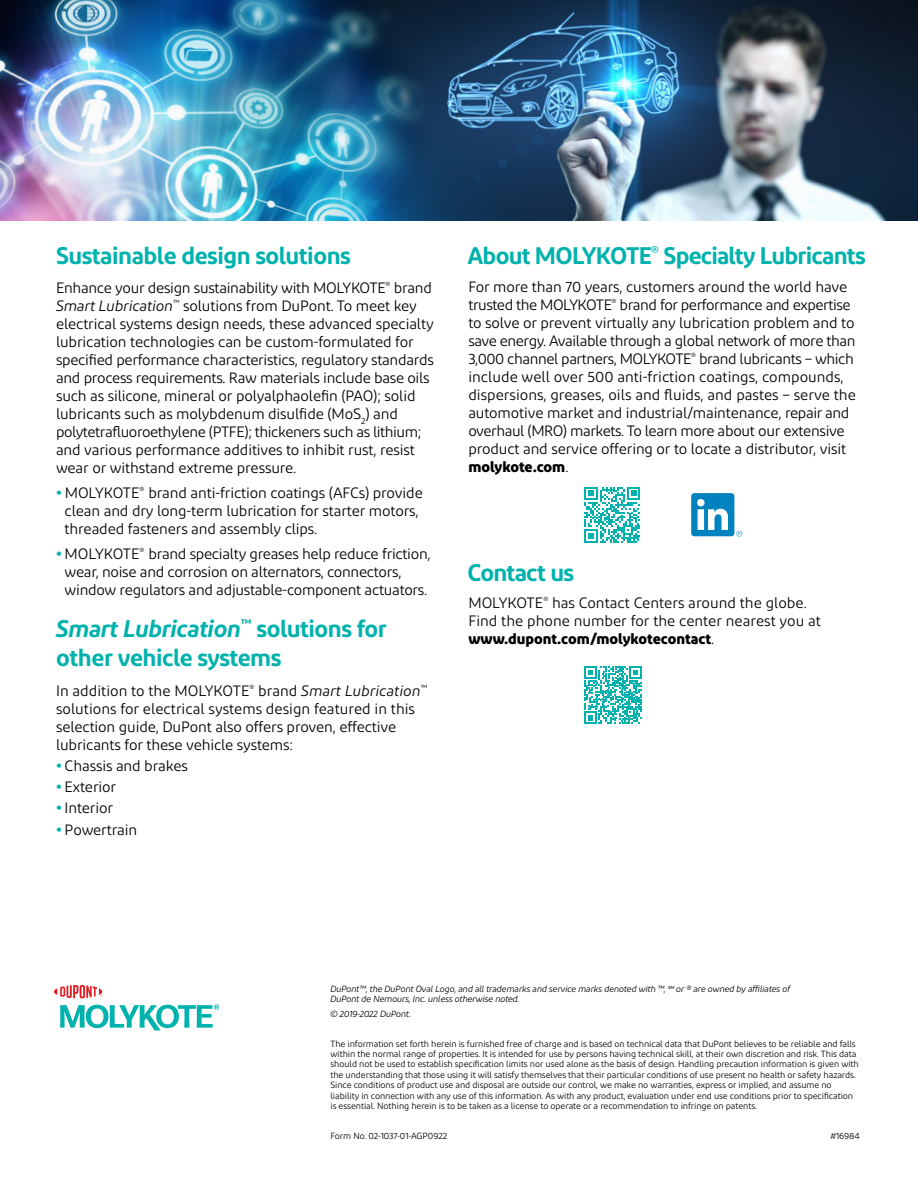
<style>
.page{position:relative;width:918px;height:1188px;background:#fff}
.page>*{position:absolute;margin:0;border:0;box-sizing:border-box;transform-origin:0 0}
.t1{font:600 24px/28.5px "Diodrum";letter-spacing:-.025em;color:#00b2ad}
.t2{font:15px/18px "Diodrum";letter-spacing:-.01em;color:#000}
.t3{font:9px/10.4px "Diodrum";letter-spacing:-.01em;color:#000}
.t4{font:italic 9px/10.4px "Diodrum";letter-spacing:-.02em;color:#000}
.s1{font-style:italic}
.s2{font-weight:700;color:#00b2ad}
.s3{font-weight:700}
</style>
<div class="page">
<img style="left:0;top:0;width:918px;height:220px">
<svg style="left:584px;top:666px;width:58px;height:58px"></svg>
<svg style="left:584px;top:487px;width:56px;height:56px"></svg>
<svg style="left:691px;top:493px;width:51px;height:44px"></svg>
<svg style="left:54px;top:985px;width:48px;height:13px"></svg>
<svg style="left:60px;top:1004px;width:159px;height:26px"></svg>
<h1 class="t1" style="left:56px;top:241px;width:296px">Sustainable design solutions</h1>
<p class="t2" style="left:56px;top:279px;width:379px">Enhance your design sustainability with MOLYKOTE<sup>®</sup> brand <span class="s1">Smart Lubrication</span><sup>™</sup> solutions from DuPont. To meet key electrical systems design needs, these advanced specialty lubrication technologies can be custom-formulated for specified performance characteristics, regulatory standards and process requirements. Raw materials include base oils such as silicone, mineral or polyalphaolefin (PAO); solid lubricants such as molybdenum disulfide (MoS<sub>2</sub>) and polytetrafluoroethylene (PTFE); thickeners such as lithium; and various performance additives to inhibit rust, resist wear or withstand extreme pressure.</p>
<p class="t2" style="left:65px;top:483px;width:360px;text-indent:-9px"><span class="s2">•</span> MOLYKOTE<sup>®</sup> brand anti-friction coatings (AFCs) provide clean and dry long-term lubrication for starter motors, threaded fasteners and assembly clips.</p>
<p class="t2" style="left:65px;top:544px;width:367px;text-indent:-9px"><span class="s2">•</span> MOLYKOTE<sup>®</sup> brand specialty greases help reduce friction, wear, noise and corrosion on alternators, connectors, window regulators and adjustable-component actuators.</p>
<h1 class="t1" style="left:56px;top:614px;width:332px"><span class="s1">Smart Lubrication</span><sup>™</sup> solutions for other vehicle systems</h1>
<p class="t2" style="left:56px;top:681px;width:373px">In addition to the MOLYKOTE<sup>®</sup> brand <span class="s1">Smart Lubrication</span><sup>™ </sup>solutions for electrical systems design featured in this selection guide, DuPont also offers proven, effective lubricants for these vehicle systems:</p>
<p class="t2" style="left:56px;top:757px;width:133px"><span class="s2">•</span> Chassis and brakes</p>
<p class="t2" style="left:56px;top:778px;width:62px"><span class="s2">•</span> Exterior</p>
<p class="t2" style="left:56px;top:799px;width:59px"><span class="s2">•</span> Interior</p>
<p class="t2" style="left:56px;top:820px;width:83px"><span class="s2">•</span> Powertrain</p>
<h1 class="t1" style="left:467px;top:241px;width:400px">About MOLYKOTE<sup>®</sup> Specialty Lubricants</h1>
<p class="t2" style="left:468px;top:278px;width:389px">For more than 70 years, customers around the world have trusted the MOLYKOTE<sup>®</sup> brand for performance and expertise to solve or prevent virtually any lubrication problem and to save energy. Available through a global network of more than 3,000 channel partners, MOLYKOTE<sup>®</sup> brand lubricants – which include well over 500 anti-friction coatings, compounds, dispersions, greases, oils and fluids, and pastes – serve the automotive market and industrial/maintenance, repair and overhaul (MRO) markets. To learn more about our extensive product and service offering or to locate a distributor, visit <span class="s3">molykote.com</span>.</p>
<h1 class="t1" style="left:467px;top:557px;width:108px">Contact us</h1>
<p class="t2" style="left:468px;top:594px;width:354px">MOLYKOTE<sup>®</sup> has Contact Centers around the globe.<br>Find the phone number for the center nearest you at <span class="s3">www.dupont.com/molykotecontact</span>.</p>
<p class="t4" style="left:330px;top:983px;width:461px">DuPont™, the DuPont Oval Logo, and all trademarks and service marks denoted with ™, <sup>SM</sup> or ® are owned by affiliates of<br>DuPont de Nemours, Inc. unless otherwise noted.</p>
<p class="t4" style="left:330px;top:1009px;width:82px">© 2019-2022 DuPont.</p>
<p class="t3" style="left:330px;top:1038px;width:530px">The information set forth herein is furnished free of charge and is based on technical data that DuPont believes to be reliable and falls within the normal range of properties. It is intended for use by persons having technical skill, at their own discretion and risk. This data should not be used to establish specification limits nor used alone as the basis of design. Handling precaution information is given with the understanding that those using it will satisfy themselves that their particular conditions of use present no health or safety hazards.<br>Since conditions of product use and disposal are outside our control, we make no warranties, express or implied, and assume no liability in connection with any use of this information. As with any product, evaluation under end use conditions prior to specification is essential. Nothing herein is to be taken as a license to operate or a recommendation to infringe on patents.</p>
<p class="t3" style="left:330px;top:1130px;width:118px">Form No. 02-1037-01-AGP0922</p>
<p class="t3" style="left:830px;top:1130px;width:31px">#16984</p>
</div>
